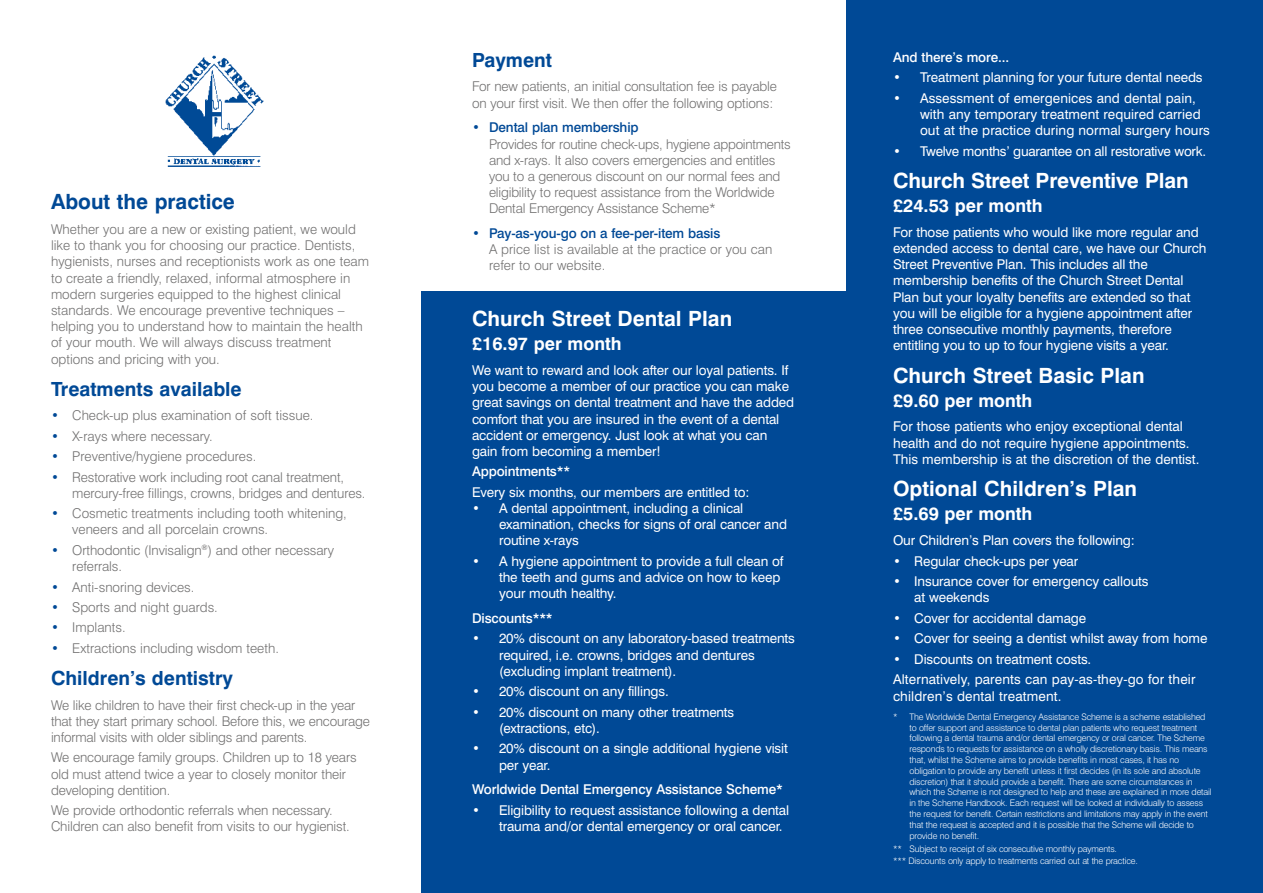
<style>
.page{position:relative;width:1263px;height:893px;background:#fff}
.page>*{position:absolute;margin:0;border:0;box-sizing:border-box;transform-origin:0 0}
.t1{font:700 21px "Swiss 721 BT";color:#fff}
.t2{font:700 21px "Swiss 721 BT";color:#004996}
.t3{font:700 19.5px "Swiss 721 BT";color:#004996}
.t4{font:700 18px "Swiss 721 BT";color:#fff}
.t5{font:13.5px/16.2px "Swiss 721 BT";letter-spacing:-.01em;color:#fff}
.t6{font:300 13.5px/16.2px "Swiss 721 BT";letter-spacing:-.01em;color:#706f6f}
.t7{font:13.5px/20.4px "Swiss 721 BT";letter-spacing:.01em;color:#fff}
.t8{font:500 13.5px "Swiss 721 BT";letter-spacing:-.01em;color:#fff}
.t9{font:500 13.5px "Swiss 721 BT";letter-spacing:-.01em;color:#004996}
.t10{font:300 9px/10.8px "Swiss 721 BT";letter-spacing:-.02em;color:#fff}
.s1{color:#004996}
</style>
<div class="page">
<div style="left:421px;top:291px;width:842px;height:602px;background:#004996"></div>
<div style="left:846px;top:0;width:417px;height:893px;background:#004996"></div>
<img style="left:165px;top:55px;width:99px;height:112px">
<h1 class="t2" style="left:51px;top:189px;width:185px">About the practice</h1>
<p class="t6" style="left:51px;top:221px;width:319px">Whether you are a new or existing patient, we would like to thank you for choosing our practice. Dentists, hygienists, nurses and receptionists work as one team to create a friendly, relaxed, informal atmosphere in modern surgeries equipped to the highest clinical standards. We encourage preventive techniques – helping you to understand how to maintain the health of your mouth. We will always discuss treatment options and pricing with you.</p>
<h2 class="t3" style="left:51px;top:377px;width:192px">Treatments available</h2>
<p class="t6" style="left:51px;top:407px;width:264px"><span class="s1">•</span> Check-up plus examination of soft tissue.</p>
<p class="t6" style="left:51px;top:428px;width:163px"><span class="s1">•</span> X-rays where necessary.</p>
<p class="t6" style="left:51px;top:448px;width:207px"><span class="s1">•</span> Preventive/hygiene procedures.</p>
<p class="t6" style="left:72px;top:469px;width:295px;text-indent:-21px"><span class="s1">•</span> Restorative work including root canal treatment, mercury-free fillings, crowns, bridges and dentures.</p>
<p class="t6" style="left:72px;top:505px;width:276px;text-indent:-21px"><span class="s1">•</span> Cosmetic treatments including tooth whitening, veneers and all porcelain crowns.</p>
<p class="t6" style="left:72px;top:542px;width:263px;text-indent:-21px"><span class="s1">•</span> Orthodontic (Invisalign<sup>®</sup>) and other necessary referrals.</p>
<p class="t6" style="left:51px;top:578px;width:145px"><span class="s1">•</span> Anti-snoring devices.</p>
<p class="t6" style="left:51px;top:599px;width:168px"><span class="s1">•</span> Sports and night guards.</p>
<p class="t6" style="left:51px;top:619px;width:76px"><span class="s1">•</span> Implants.</p>
<p class="t6" style="left:51px;top:640px;width:229px"><span class="s1">•</span> Extractions including wisdom teeth.</p>
<h2 class="t3" style="left:51px;top:666px;width:184px">Children’s dentistry</h2>
<p class="t6" style="left:51px;top:696px;width:320px">We like children to have their first check-up in the year that they start primary school. Before this, we encourage informal visits with older siblings and parents.</p>
<p class="t6" style="left:51px;top:749px;width:307px">We encourage family groups. Children up to 18 years old must attend twice a year to closely monitor their developing dentition.</p>
<p class="t6" style="left:51px;top:802px;width:300px">We provide orthodontic referrals when necessary.<br>Children can also benefit from visits to our hygienist.</p>
<h2 class="t3" style="left:472px;top:48px;width:81px">Payment</h2>
<p class="t6" style="left:472px;top:78px;width:306px">For new patients, an initial consultation fee is payable on your first visit. We then offer the following options:</p>
<p class="t9" style="left:472px;top:119px;width:168px">• Dental plan membership</p>
<p class="t6" style="left:489px;top:135px;width:303px">Provides for routine check-ups, hygiene appointments and x-rays. It also covers emergencies and entitles you to a generous discount on our normal fees and eligibility to request assistance from the Worldwide Dental Emergency Assistance Scheme*</p>
<p class="t9" style="left:472px;top:225px;width:250px">• Pay-as-you-go on a fee-per-item basis</p>
<p class="t6" style="left:489px;top:241px;width:285px">A price list is available at the practice or you can refer to our website.</p>
<h1 class="t1" style="left:472px;top:306px;width:262px">Church Street Dental Plan</h1>
<h3 class="t4" style="left:472px;top:333px;width:151px">£16.97 per month</h3>
<p class="t5" style="left:472px;top:362px;width:324px">We want to reward and look after our loyal patients. If you become a member of our practice you can make great savings on dental treatment and have the added comfort that you are insured in the event of a dental accident or emergency. Just look at what you can gain from becoming a member!</p>
<p class="t8" style="left:472px;top:463px;width:100px">Appointments**</p>
<p class="t5" style="left:472px;top:484px;width:279px">Every six months, our members are entitled to:</p>
<p class="t5" style="left:499px;top:500px;width:289px;text-indent:-27px">• A dental appointment, including a clinical examination, checks for signs of oral cancer and routine x-rays</p>
<p class="t5" style="left:499px;top:553px;width:286px;text-indent:-27px">• A hygiene appointment to provide a full clean of the teeth and gums and advice on how to keep your mouth healthy.</p>
<p class="t8" style="left:472px;top:610px;width:82px">Discounts***</p>
<p class="t5" style="left:499px;top:630px;width:297px;text-indent:-27px">• 20% discount on any laboratory-based treatments required, i.e. crowns, bridges and dentures (excluding implant treatment).</p>
<p class="t5" style="left:472px;top:683px;width:198px">• 20% discount on any fillings.</p>
<p class="t5" style="left:499px;top:704px;width:237px;text-indent:-27px">• 20% discount on many other treatments (extractions, etc).</p>
<p class="t5" style="left:499px;top:740px;width:290px;text-indent:-27px">• 20% discount on a single additional hygiene visit per year.</p>
<p class="t8" style="left:472px;top:781px;width:312px">Worldwide Dental Emergency Assistance Scheme*</p>
<p class="t5" style="left:499px;top:802px;width:292px;text-indent:-27px">• Eligibility to request assistance following a dental trauma and/or dental emergency or oral cancer.</p>
<p class="t8" style="left:893px;top:49px;width:118px">And there’s more...</p>
<p class="t5" style="left:893px;top:69px;width:311px">• Treatment planning for your future dental needs</p>
<p class="t5" style="left:920px;top:90px;width:291px;text-indent:-27px">• Assessment of emergenices and dental pain, with any temporary treatment required carried out at the practice during normal surgery hours</p>
<p class="t5" style="left:893px;top:143px;width:315px">• Twelve months’ guarantee on all restorative work.</p>
<h1 class="t1" style="left:893px;top:168px;width:297px">Church Street Preventive Plan</h1>
<h3 class="t4" style="left:893px;top:195px;width:151px">£24.53 per month</h3>
<p class="t5" style="left:893px;top:224px;width:315px">For those patients who would like more regular and extended access to dental care, we have our Church Street Preventive Plan. This includes all the membership benefits of the Church Street Dental Plan but your loyalty benefits are extended so that you will be eligible for a hygiene appointment after three consecutive monthly payments, therefore entitling you to up to four hygiene visits a year.</p>
<h1 class="t1" style="left:893px;top:362px;width:253px">Church Street Basic Plan</h1>
<h3 class="t4" style="left:893px;top:389px;width:141px">£9.60 per month</h3>
<p class="t5" style="left:893px;top:418px;width:308px">For those patients who enjoy exceptional dental health and do not require hygiene appointments.<br>This membership is at the discretion of the dentist.</p>
<h1 class="t1" style="left:893px;top:476px;width:246px">Optional Children’s Plan</h1>
<h3 class="t4" style="left:893px;top:503px;width:141px">£5.69 per month</h3>
<p class="t5" style="left:893px;top:532px;width:243px">Our Children’s Plan covers the following:</p>
<p class="t5" style="left:893px;top:552px;width:187px">• Regular check-ups per year</p>
<p class="t5" style="left:914px;top:573px;width:236px;text-indent:-21px">• Insurance cover for emergency callouts at weekends</p>
<p class="t5" style="left:893px;top:610px;width:195px">• Cover for accidental damage</p>
<p class="t5" style="left:893px;top:630px;width:316px">• Cover for seeing a dentist whilst away from home</p>
<p class="t7" style="left:893px;top:648px;width:304px">• Discounts on treatment costs.<br>Alternatively, parents can pay-as-they-go for their</p>
<p class="t7" style="left:893px;top:685px;width:170px">children’s dental treatment.</p>
<p class="t10" style="left:909px;top:711px;width:304px;text-indent:-16px">* The Worldwide Dental Emergency Assistance Scheme is a scheme established to offer support and assistance to dental plan patients who request treatment following a dental trauma and/or dental emergency or oral cancer. The Scheme responds to requests for assistance on a wholly discretionary basis. This means that, whilst the Scheme aims to provide benefits in most cases, it has no obligation to provide any benefit unless it first decides (in its sole and absolute discretion) that it should provide a benefit. There are some circumstances in which the Scheme is not designed to help and these are explained in more detail in the Scheme Handbook. Each request will be looked at individually to assess the request for benefit. Certain restrictions and limitations may apply in the event that the request is accepted and it is possible that the Scheme will decide to provide no benefit.</p>
<p class="t10" style="left:893px;top:842px;width:246px;line-height:12.9px">** Subject to receipt of six consecutive monthly payments.<br>*** Discounts only apply to treatments carried out at the practice.</p>
</div>
